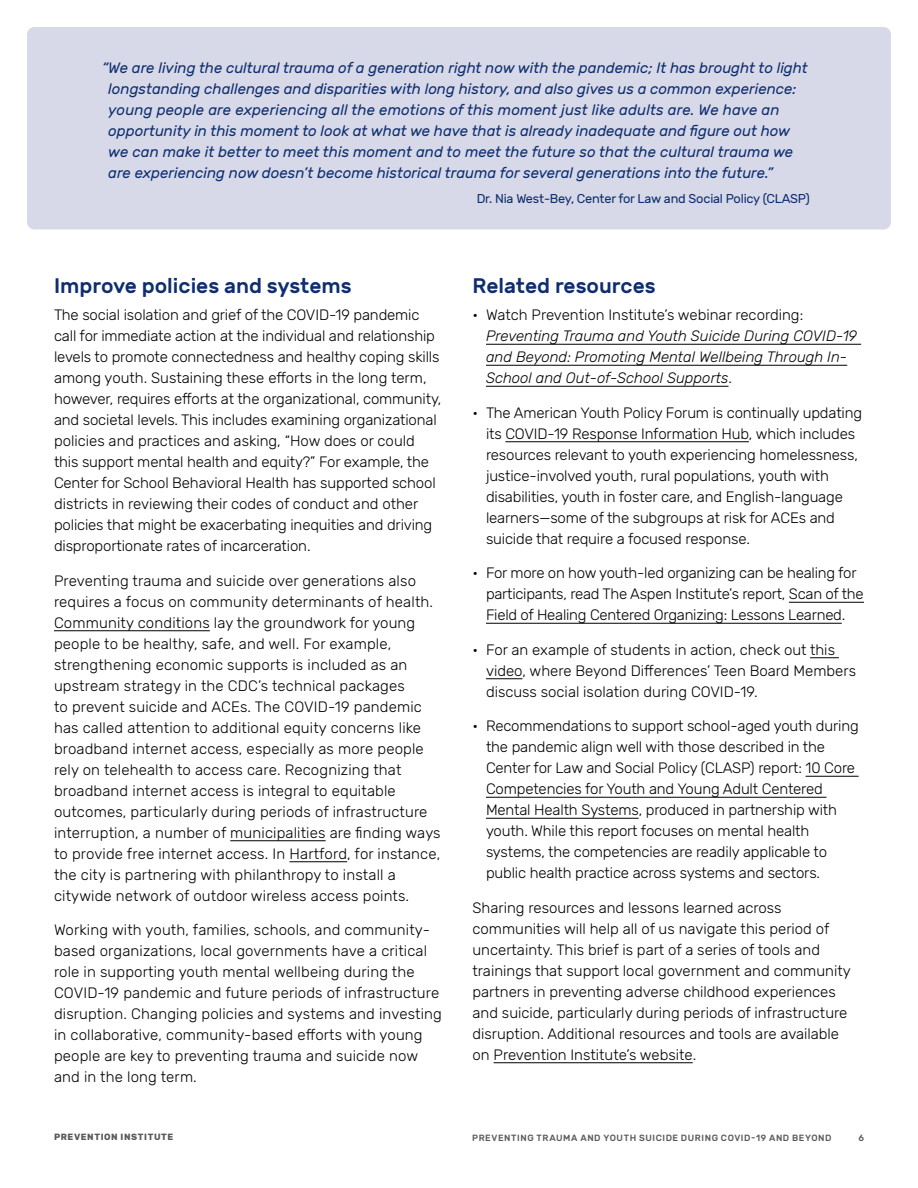
<style>
.page{position:relative;width:918px;height:1188px;background:#fff}
.page>*{position:absolute;margin:0;border:0;box-sizing:border-box;transform-origin:0 0}
.t1{font:500 21px "Rubik";color:#0e2e6f}
.t2{font:300 15px/21px "Rubik";color:#000}
.t3{font:italic 15px/21px "Rubik";color:#0e2e6f}
.t4{font:italic 300 15px/21px "Rubik";color:#000}
.t5{font:12.75px "Rubik";letter-spacing:-.015em;color:#0e2e6f}
.t6{font:500 9px "Rubik";letter-spacing:.065em;color:#58595b}
.t7{font:700 9px "Rubik";letter-spacing:.065em;color:#58595b}
.s1{font-style:normal}
</style>
<div class="page">
<hr style="left:54px;top:630px;width:156px;height:1px;background:#000">
<hr style="left:230px;top:840px;width:96px;height:1px;background:#000">
<hr style="left:290px;top:861px;width:57px;height:1px;background:#000">
<hr style="left:486px;top:344px;width:375px;height:1px;background:#000">
<hr style="left:486px;top:365px;width:361px;height:1px;background:#000">
<hr style="left:486px;top:386px;width:243px;height:1px;background:#000">
<hr style="left:505px;top:441px;width:244px;height:1px;background:#000">
<hr style="left:789px;top:602px;width:75px;height:1px;background:#000">
<hr style="left:486px;top:623px;width:356px;height:1px;background:#000">
<svg style="left:810px;top:657px;width:29px;height:1px"></svg>
<hr style="left:486px;top:678px;width:36px;height:1px;background:#000">
<hr style="left:806px;top:776px;width:53px;height:1px;background:#000">
<hr style="left:486px;top:797px;width:341px;height:1px;background:#000">
<hr style="left:486px;top:818px;width:153px;height:1px;background:#000">
<hr style="left:494px;top:1062px;width:199px;height:1px;background:#000">
<div style="left:27px;top:27px;width:864px;height:203px;background:#d7d9e8;border-radius:8px"></div>
<p class="t3" style="left:108px;top:58px;width:701px;text-indent:-6px">“We are living the cultural trauma of a generation right now with the pandemic; It has brought to light longstanding challenges and disparities with long history, and also gives us a common experience: young people are experiencing all the emotions of this moment just like adults are. We have an opportunity in this moment to look at what we have that is already inadequate and figure out how we can make it better to meet this moment and to meet the future so that the cultural trauma we are experiencing now doesn’t become historical trauma for several generations into the future.”</p>
<p class="t5" style="left:477px;top:191px;width:335px">Dr. Nia West-Bey, Center for Law and Social Policy (CLASP)</p>
<h1 class="t1" style="left:54px;top:273px;width:299px">Improve policies and systems</h1>
<p class="t2" style="left:54px;top:305px;width:389px">The social isolation and grief of the COVID-19 pandemic call for immediate action at the individual and relationship levels to promote connectedness and healthy coping skills among youth. Sustaining these efforts in the long term, however, requires efforts at the organizational, community, and societal levels. This includes examining organizational policies and practices and asking, “How does or could this support mental health and equity?” For example, the Center for School Behavioral Health has supported school districts in reviewing their codes of conduct and other policies that might be exacerbating inequities and driving disproportionate rates of incarceration.</p>
<p class="t2" style="left:54px;top:570px;width:388px">Preventing trauma and suicide over generations also requires a focus on community determinants of health.<br>Community conditions lay the groundwork for young people to be healthy, safe, and well. For example, strengthening economic supports is included as an upstream strategy in the CDC’s technical packages<br>to prevent suicide and ACEs. The COVID-19 pandemic has called attention to additional equity concerns like broadband internet access, especially as more people rely on telehealth to access care. Recognizing that broadband internet access is integral to equitable outcomes, particularly during periods of infrastructure interruption, a number of municipalities are finding ways to provide free internet access. In Hartford, for instance, the city is partnering with philanthropy to install a citywide network of outdoor wireless access points.</p>
<p class="t2" style="left:54px;top:920px;width:389px">Working with youth, families, schools, and community&shy;based organizations, local governments have a critical role in supporting youth mental wellbeing during the COVID-19 pandemic and future periods of infrastructure disruption. Changing policies and systems and investing in collaborative, community-based efforts with young people are key to preventing trauma and suicide now and in the long term.</p>
<h1 class="t1" style="left:472px;top:273px;width:185px">Related resources</h1>
<p class="t2" style="left:472px;top:305px;width:332px">• Watch Prevention Institute’s webinar recording:</p>
<p class="t4" style="left:486px;top:326px;width:373px">Preventing Trauma and Youth Suicide During COVID-19 and Beyond: Promoting Mental Wellbeing Through In-<br>School and Out-of-School Supports<span class="s1">.</span></p>
<p class="t2" style="left:486px;top:402px;width:378px;text-indent:-14px">• The American Youth Policy Forum is continually updating its COVID-19 Response Information Hub, which includes resources relevant to youth experiencing homelessness, justice-involved youth, rural populations, youth with disabilities, youth in foster care, and English-language learners—some of the subgroups at risk for ACEs and suicide that require a focused response.</p>
<p class="t2" style="left:486px;top:563px;width:379px;text-indent:-14px">• For more on how youth-led organizing can be healing for participants, read The Aspen Institute’s report, Scan of the<br>Field of Healing Centered Organizing: Lessons Learned.</p>
<p class="t2" style="left:486px;top:639px;width:372px;text-indent:-14px">• For an example of students in action, check out this video, where Beyond Differences’ Teen Board Members discuss social isolation during COVID-19.</p>
<p class="t2" style="left:486px;top:716px;width:374px;text-indent:-14px">• Recommendations to support school-aged youth during the pandemic align well with those described in the Center for Law and Social Policy (CLASP) report: 10 Core Competencies for Youth and Young Adult Centered Mental Health Systems, produced in partnership with youth. While this report focuses on mental health systems, the competencies are readily applicable to public health practice across systems and sectors.</p>
<p class="t2" style="left:472px;top:897px;width:380px">Sharing resources and lessons learned across communities will help all of us navigate this period of uncertainty. This brief is part of a series of tools and trainings that support local government and community partners in preventing adverse childhood experiences and suicide, particularly during periods of infrastructure disruption. Additional resources and tools are available on Prevention Institute’s website.</p>
<p class="t7" style="left:54px;top:1132px;width:121px">PREVENTION INSTITUTE</p>
<p class="t6" style="left:472px;top:1133px;width:361px">PREVENTING TRAUMA AND YOUTH SUICIDE DURING COVID-19 AND BEYOND</p>
<p class="t6" style="left:858px;top:1133px;width:7px">6</p>
</div>
